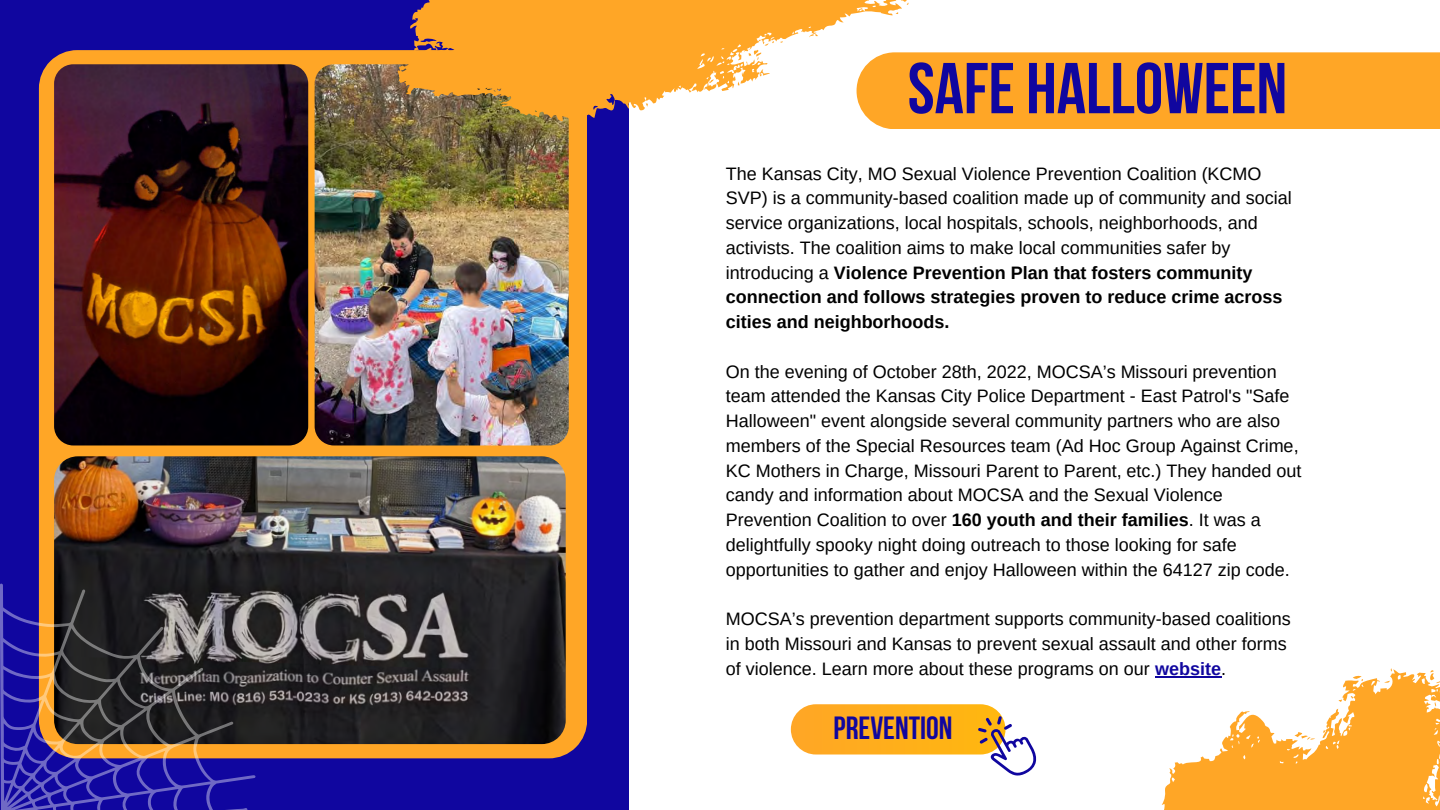
<style>
.page{position:relative;width:1440px;height:810px;background:#fff}
.page>*{position:absolute;margin:0;border:0;box-sizing:border-box;transform-origin:0 0}
.t1{font:700 71.8px "Bebas Neue";color:#10069f}
.t2{font:700 32px "Bebas Neue";color:#10069f}
.t3{font:18px/24.7px "Arimo";color:#000}
.s1{font-weight:700}
.s2{font-weight:700;color:#10069f}
</style>
<div class="page">
<div style="left:0;top:0;width:628px;height:810px;background:#10069f"></div>
<div style="left:39px;top:50px;width:548px;height:708px;background:#ffa626"></div>
<svg style="left:988px;top:669px;width:452px;height:141px"></svg>
<svg style="left:1384px;top:679px;width:6px;height:5px"></svg>
<svg style="left:1338px;top:698px;width:5px;height:4px"></svg>
<svg style="left:1425px;top:669px;width:15px;height:17px"></svg>
<svg style="left:1294px;top:731px;width:21px;height:10px"></svg>
<svg style="left:1433px;top:702px;width:5px;height:5px"></svg>
<svg style="left:1350px;top:695px;width:4px;height:4px"></svg>
<svg style="left:1322px;top:730px;width:4px;height:3px"></svg>
<svg style="left:1352px;top:673px;width:12px;height:9px"></svg>
<div style="left:874px;top:52px;width:566px;height:77px;background:#ffa626"></div>
<img style="left:54px;top:64px;width:254px;height:381px;border-radius:19px">
<img style="left:315px;top:64px;width:254px;height:381px;border-radius:19px">
<svg style="left:343px;top:0;width:567px;height:123px;fill:#ffa626"></svg>
<svg style="left:759px;top:69px;width:11px;height:7px"></svg>
<svg style="left:737px;top:82px;width:3px;height:4px"></svg>
<svg style="left:809px;top:33px;width:9px;height:4px"></svg>
<svg style="left:895px;top:0;width:14px;height:5px"></svg>
<svg style="left:749px;top:41px;width:25px;height:19px"></svg>
<svg style="left:709px;top:80px;width:5px;height:5px"></svg>
<img style="left:54px;top:456px;width:512px;height:288px;border-radius:24px">
<svg style="left:0;top:584px;width:256px;height:226px"></svg>
<hr style="left:1155px;top:676px;width:66px;height:2px;background:#10069f">
<div style="left:791px;top:704px;width:214px;height:51px;background:#ffae1b;border-radius:25px"></div>
<svg style="left:978px;top:716px;width:59px;height:60px"></svg>
<p class="t1" style="left:908px;top:59px;width:381px">SAFE HALLOWEEN</p>
<p class="t3" style="left:726px;top:161px;width:567px">The Kansas City, MO Sexual Violence Prevention Coalition (KCMO SVP) is a community-based coalition made up of community and social service organizations, local hospitals, schools, neighborhoods, and activists. The coalition aims to make local communities safer by introducing a <span class="s1">Violence Prevention Plan that fosters community connection and follows strategies proven to reduce crime across cities and neighborhoods.</span></p>
<p class="t3" style="left:726px;top:359px;width:577px">On the evening of October 28th, 2022, MOCSA’s Missouri prevention team attended the Kansas City Police Department - East Patrol's "Safe Halloween" event alongside several community partners who are also members of the Special Resources team (Ad Hoc Group Against Crime, KC Mothers in Charge, Missouri Parent to Parent, etc.) They handed out candy and information about MOCSA and the Sexual Violence Prevention Coalition to over <span class="s1">160 youth and their families</span>. It was a delightfully spooky night doing outreach to those looking for safe opportunities to gather and enjoy Halloween within the 64127 zip code.</p>
<p class="t3" style="left:726px;top:606px;width:566px">MOCSA’s prevention department supports community-based coalitions in both Missouri and Kansas to prevent sexual assault and other forms of violence. Learn more about these programs on our <span class="s2">website</span>.</p>
<p class="t2" style="left:834px;top:715px;width:120px">PREVENTION</p>
</div>
